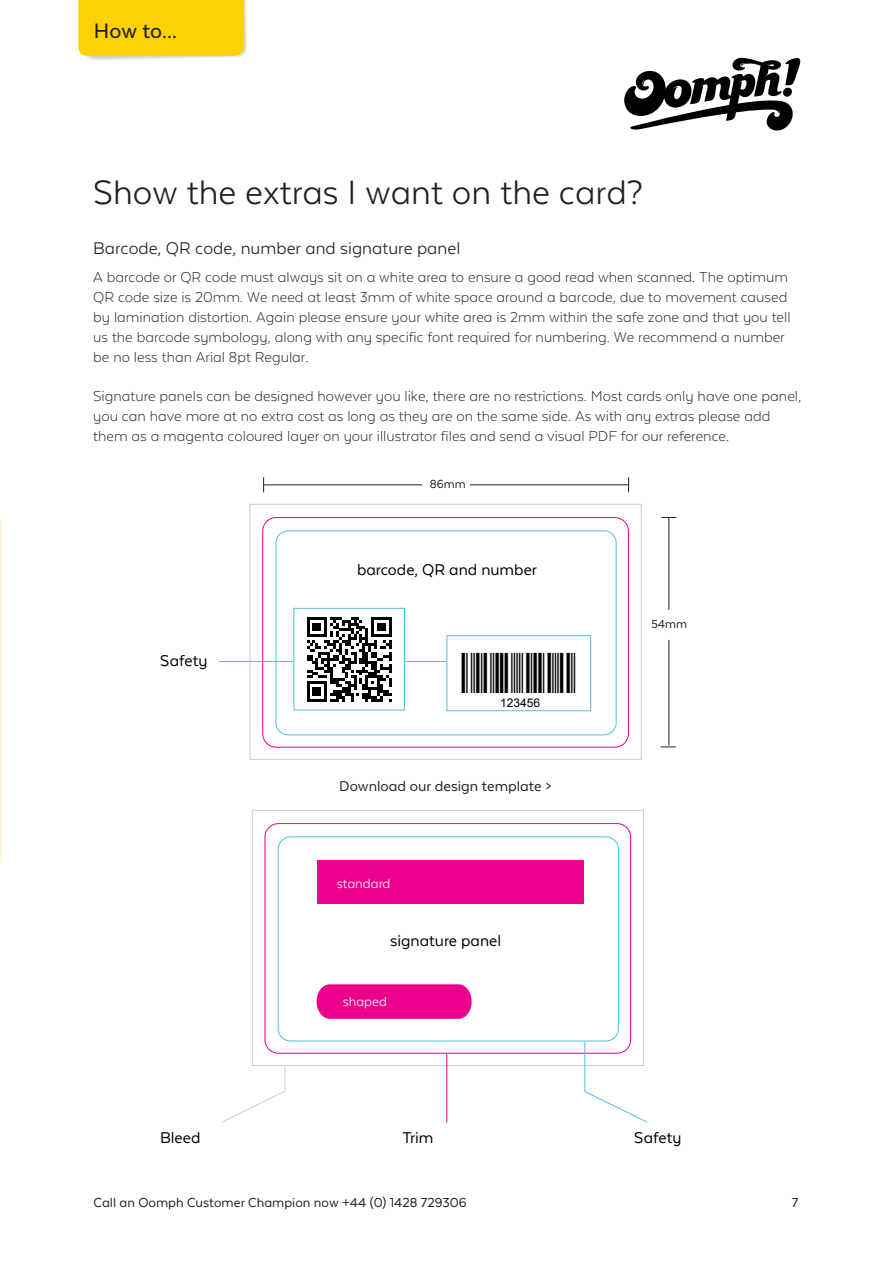
<style>
.page{position:relative;width:893px;height:1263px;background:#fff}
.page>*{position:absolute;margin:0;border:0;box-sizing:border-box;transform-origin:0 0}
.t1{font:39px "Texta Alt";color:#231f20}
.t2{font:500 24px "Texta Alt";color:#231f20}
.t3{font:19.5px "Texta Alt";color:#231f20}
.t4{font:18px "Texta Alt";color:#000}
.t5{font:300 16.5px/19.8px "Texta Alt";color:#231f20}
.t6{font:16.5px "Texta Alt";color:#231f20}
.t7{font:15px "Texta Alt";color:#231f20}
.t8{font:15px "Texta Alt";color:#fff}
.t9{font:13.5px "Texta Alt";color:#231f20}
.t10{font:12px "Arial";color:#000}
</style>
<div class="page">
<div style="left:252px;top:810px;width:392px;height:256px;border:1px solid #cecece"></div>
<div style="left:265px;top:823px;width:366px;height:230px;border:1px solid #ec008c;border-radius:14px"></div>
<div style="left:278px;top:836px;width:341px;height:205px;border:1px solid #52c1dd;border-radius:12px"></div>
<hr style="left:446px;top:1054px;width:1px;height:69px;background:#ec008c">
<hr style="left:584px;top:1041px;width:1px;height:51px;background:#52c1dd">
<svg style="left:222px;top:1065px;width:64px;height:58px"></svg>
<svg style="left:584px;top:1090px;width:63px;height:33px"></svg>
<hr style="left:669px;top:640px;width:1px;height:105px;background:#231f20">
<hr style="left:669px;top:517px;width:1px;height:93px;background:#231f20">
<hr style="left:470px;top:485px;width:159px;height:1px;background:#231f20">
<hr style="left:264px;top:485px;width:158px;height:1px;background:#231f20">
<svg style="left:628px;top:477px;width:1px;height:15px"></svg>
<svg style="left:263px;top:477px;width:1px;height:15px"></svg>
<svg style="left:661px;top:747px;width:15px;height:1px"></svg>
<svg style="left:661px;top:517px;width:15px;height:1px"></svg>
<div style="left:250px;top:504px;width:392px;height:256px;border:1px solid #cecece"></div>
<div style="left:262px;top:517px;width:367px;height:230px;border:1px solid #ec008c;border-radius:14px"></div>
<div style="left:276px;top:530px;width:340px;height:205px;border:1px solid #52c1dd;border-radius:12px"></div>
<svg style="left:317px;top:984px;width:155px;height:35px"></svg>
<div style="left:317px;top:861px;width:266px;height:43px;background:#ec008c"></div>
<svg style="left:307px;top:617px;width:85px;height:85px"></svg>
<div style="left:293px;top:608px;width:112px;height:102px;border:1px solid #52c1dd"></div>
<hr style="left:219px;top:661px;width:75px;height:1px;background:#52c1dd">
<div style="left:446px;top:635px;width:145px;height:76px;border:1px solid #52c1dd"></div>
<hr style="left:405px;top:661px;width:41px;height:1px;background:#52c1dd">
<svg style="left:78px;top:0;width:169px;height:61px"></svg>
<svg style="left:624px;top:57px;width:177px;height:74px"></svg>
<h2 class="t2" style="left:94px;top:19px;width:85px">How to...</h2>
<h1 class="t1" style="left:93px;top:172px;width:551px">Show the extras I want on the card?</h1>
<p class="t3" style="left:93px;top:238px;width:369px">Barcode, QR code, number and signature panel</p>
<p class="t5" style="left:93px;top:267px;width:699px">A barcode or QR code must always sit on a white area to ensure a good read when scanned. The optimum QR code size is 20mm. We need at least 3mm of white space around a barcode, due to movement caused by lamination distortion. Again please ensure your white area is 2mm within the safe zone and that you tell us the barcode symbology, along with any specific font required for numbering. We recommend a number be no less than Arial 8pt Regular.</p>
<p class="t5" style="left:93px;top:386px;width:710px">Signature panels can be designed however you like, there are no restrictions. Most cards only have one panel, you can have more at no extra cost as long as they are on the same side. As with any extras please add them as a magenta coloured layer on your illustrator files and send a visual PDF for our reference.</p>
<p class="t9" style="left:430px;top:477px;width:37px">86mm</p>
<p class="t4" style="left:160px;top:651px;width:49px">Safety</p>
<p class="t4" style="left:357px;top:560px;width:181px">barcode, QR and number</p>
<p class="t10" style="left:499px;top:695px;width:42px">✓✔123456</p>
<p class="t6" style="left:339px;top:777px;width:214px">Download our design template &gt;</p>
<p class="t8" style="left:337px;top:876px;width:55px">standard</p>
<p class="t4" style="left:390px;top:931px;width:113px">signature panel</p>
<p class="t8" style="left:343px;top:994px;width:46px">shaped</p>
<p class="t9" style="left:651px;top:617px;width:37px">54mm</p>
<p class="t4" style="left:160px;top:1128px;width:42px">Bleed</p>
<p class="t4" style="left:403px;top:1128px;width:32px">Trim</p>
<p class="t4" style="left:634px;top:1128px;width:49px">Safety</p>
<p class="t7" style="left:94px;top:1194px;width:375px">Call an Oomph Customer Champion now +44 (0) 1428 729306</p>
<p class="t7" style="left:792px;top:1194px;width:8px">7</p>
</div>
